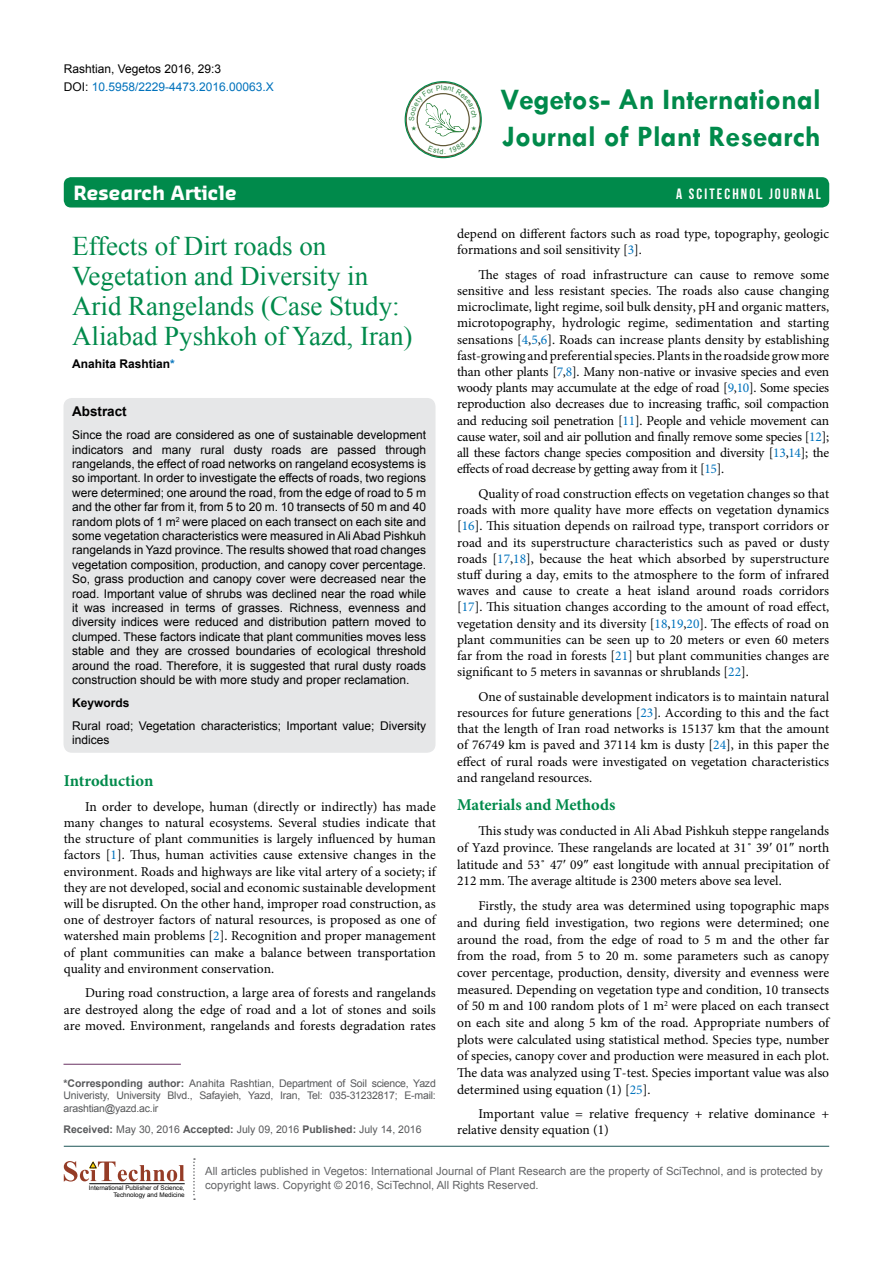
<style>
.page{position:relative;width:893px;height:1263px;background:#fff}
.page>*{position:absolute;margin:0;border:0;box-sizing:border-box;transform-origin:0 0}
.t1{font:700 30px "Tw Cen";color:#008a4b}
.t2{font:27px/30px "Times New Roman";color:#008a4b}
.t3{font:700 19.2px "Sansa";color:#fff}
.t4{font:700 16.5px "Minion Pro";color:#008a4b}
.t5{font:15px "Bebas Neue";letter-spacing:.14em;color:#fff}
.t6{font:13.5px/16.2px "Minion Pro";color:#000;text-align:justify}
.t7{font:700 13.5px "Arial";color:#000}
.t8{font:12px/14.4px "Arial";color:#000;text-align:justify}
.t9{font:12px/18px "Arial";color:#0072bc}
.t10{font:700 12px "Arial";color:#000}
.t11{font:11.25px/13.5px "Arial";color:#636466}
.t12{font:10.5px/12.6px "Arial";letter-spacing:-.02em;color:#58595b;text-align:justify}
.t13{font:10.5px "Arial";color:#58595b}
.t14{font:6.3px/7.6px "Arial";color:#000;text-align:right}
.s1{color:#000}
.s2{color:#0072bc}
.s3{font-weight:700}
.s4{font-family:"Times New Roman"}
</style>
<div class="page">
<div style="left:64px;top:177px;width:765px;height:30px;background:#008a4b;border-radius:7px"></div>
<hr style="left:64px;top:1146px;width:765px;height:1px;background:#1d5557">
<svg style="left:193px;top:1158px;width:2px;height:42px"></svg>
<svg style="left:64px;top:1161px;width:121px;height:20px"></svg>
<hr style="left:89px;top:1183px;width:96px;height:1px;background:#000">
<svg style="left:406px;top:83px;width:74px;height:74px"></svg>
<div style="left:417px;top:94px;width:52px;height:52px;background:#fff;border-radius:50%"></div>
<div style="left:405px;top:81px;width:77px;height:77px;border:1px solid #008a4b;border-radius:50%"></div>
<div style="left:64px;top:398px;width:371px;height:355px;background:#e6e7e8;border-radius:9px"></div>
<hr style="left:64px;top:1064px;width:117px;height:1px;background:#693163">
<svg style="left:428px;top:142px;width:37px;height:12px"></svg>
<svg style="left:409px;top:85px;width:68px;height:51px"></svg>
<p class="t9" style="left:64px;top:60px;width:212px"><span class="s1">Rashtian, Vegetos 2016, 29:3<br>DOI:</span> 10.5958/2229-4473.2016.00063.X</p>
<h1 class="t1" style="left:500px;top:81px;width:322px">Vegetos- An International</h1>
<h1 class="t1" style="left:502px;top:119px;width:320px">Journal of Plant Research</h1>
<h3 class="t3" style="left:74px;top:181px;width:165px">Research Article</h3>
<p class="t5" style="left:676px;top:186px;width:146px">A SCITECHNOL JOURNAL</p>
<h2 class="t2" style="left:72px;top:231px;width:342px">Effects of Dirt roads on<br>Vegetation and Diversity in<br>Arid Rangelands (Case Study:<br>Aliabad Pyshkoh of Yazd, Iran)</h2>
<p class="t10" style="left:72px;top:356px;width:104px">Anahita Rashtian<span class="s2">*</span></p>
<p class="t7" style="left:72px;top:403px;width:56px">Abstract</p>
<p class="t8" style="left:72px;top:428px;width:356px">Since the road are considered as one of sustainable development indicators and many rural dusty roads are passed through rangelands, the effect of road networks on rangeland ecosystems is so important. In order to investigate the effects of roads, two regions were determined; one around the road, from the edge of road to 5 m and the other far from it, from 5 to 20 m. 10 transects of 50 m and 40 random plots of 1 m<sup>2</sup> were placed on each transect on each site and some vegetation characteristics were measured in Ali Abad Pishkuh rangelands in Yazd province. The results showed that road changes vegetation composition, production, and canopy cover percentage.<br>So, grass production and canopy cover were decreased near the road. Important value of shrubs was declined near the road while it was increased in terms of grasses. Richness, evenness and diversity indices were reduced and distribution pattern moved to clumped. These factors indicate that plant communities moves less stable and they are crossed boundaries of ecological threshold around the road. Therefore, it is suggested that rural dusty roads construction should be with more study and proper reclamation.</p>
<p class="t10" style="left:72px;top:695px;width:59px">Keywords</p>
<p class="t8" style="left:72px;top:718px;width:355px">Rural road; Vegetation characteristics; Important value; Diversity indices</p>
<p class="t4" style="left:64px;top:769px;width:91px">Introduction</p>
<p class="t6" style="left:64px;top:798px;width:374px;text-indent:21px">In order to develope, human (directly or indirectly) has made many changes to natural ecosystems. Several studies indicate that the structure of plant communities is largely influenced by human factors [<span class="s2">1</span>]. Thus, human activities cause extensive changes in the environment. Roads and highways are like vital artery of a society; if they are not developed, social and economic sustainable development will be disrupted. On the other hand, improper road construction, as one of destroyer factors of natural resources, is proposed as one of watershed main problems [<span class="s2">2</span>]. Recognition and proper management of plant communities can make a balance between transportation quality and environment conservation.</p>
<p class="t6" style="left:64px;top:985px;width:374px;text-indent:21px">During road construction, a large area of forests and rangelands are destroyed along the edge of road and a lot of stones and soils are moved. Environment, rangelands and forests degradation rates</p>
<p class="t12" style="left:64px;top:1077px;width:374px"><span class="s3">*Corresponding author:</span> Anahita Rashtian, Department of Soil science, Yazd Univeristy, University Blvd., Safayieh, Yazd, Iran, Tel: 035-31232817; E-mail: arashtian@yazd.ac.ir</p>
<p class="t13" style="left:64px;top:1122px;width:359px"><span class="s3">Received:</span> May 30, 2016 <span class="s3">Accepted:</span> July 09, 2016 <span class="s3">Published:</span> July 14, 2016</p>
<p class="t6" style="left:457px;top:225px;width:374px">depend on different factors such as road type, topography, geologic formations and soil sensitivity [<span class="s2">3</span>].</p>
<p class="t6" style="left:457px;top:266px;width:374px;text-indent:21px">The stages of road infrastructure can cause to remove some sensitive and less resistant species. The roads also cause changing microclimate, light regime, soil bulk density, pH and organic matters, microtopography, hydrologic regime, sedimentation and starting sensations [<span class="s2">4</span>,<span class="s2">5</span>,<span class="s2">6</span>]. Roads can increase plants density by establishing fast-growing and preferential species. Plants in the roadside grow more than other plants [<span class="s2">7</span>,<span class="s2">8</span>]. Many non-native or invasive species and even woody plants may accumulate at the edge of road [<span class="s2">9</span>,<span class="s2">10</span>]. Some species reproduction also decreases due to increasing traffic, soil compaction and reducing soil penetration [<span class="s2">11</span>]. People and vehicle movement can cause water, soil and air pollution and finally remove some species [<span class="s2">12</span>]; all these factors change species composition and diversity [<span class="s2">13</span>,<span class="s2">14</span>]; the effects of road decrease by getting away from it [<span class="s2">15</span>].</p>
<p class="t6" style="left:457px;top:486px;width:374px;text-indent:21px">Quality of road construction effects on vegetation changes so that roads with more quality have more effects on vegetation dynamics [<span class="s2">16</span>]. This situation depends on railroad type, transport corridors or road and its superstructure characteristics such as paved or dusty roads [<span class="s2">17</span>,<span class="s2">18</span>], because the heat which absorbed by superstructure stuff during a day, emits to the atmosphere to the form of infrared waves and cause to create a heat island around roads corridors [<span class="s2">17</span>]. This situation changes according to the amount of road effect, vegetation density and its diversity [<span class="s2">18</span>,<span class="s2">19</span>,<span class="s2">20</span>]. The effects of road on plant communities can be seen up to 20 meters or even 60 meters far from the road in forests [<span class="s2">21</span>] but plant communities changes are significant to 5 meters in savannas or shrublands [<span class="s2">22</span>].</p>
<p class="t6" style="left:457px;top:688px;width:374px;text-indent:21px">One of sustainable development indicators is to maintain natural resources for future generations [<span class="s2">23</span>]. According to this and the fact that the length of Iran road networks is 15137 km that the amount of 76749 km is paved and 37114 km is dusty [<span class="s2">24</span>], in this paper the effect of rural roads were investigated on vegetation characteristics and rangeland resources.</p>
<p class="t4" style="left:457px;top:793px;width:160px">Materials and Methods</p>
<p class="t6" style="left:457px;top:823px;width:374px;line-height:16.6px;text-indent:21px">This study was conducted in Ali Abad Pishkuh steppe rangelands of Yazd province. These rangelands are located at 31˚ 39<span class="s4">ʹ</span> 01<span class="s4">″</span> north latitude and 53˚ 47<span class="s4">ʹ</span> 09<span class="s4">″</span> east longitude with annual precipitation of 212 mm. The average altitude is 2300 meters above sea level.</p>
<p class="t6" style="left:457px;top:898px;width:374px;line-height:16.6px;text-indent:21px">Firstly, the study area was determined using topographic maps and during field investigation, two regions were determined; one around the road, from the edge of road to 5 m and the other far from the road, from 5 to 20 m. some parameters such as canopy cover percentage, production, density, diversity and evenness were measured. Depending on vegetation type and condition, 10 transects of 50 m and 100 random plots of 1 m<sup>2</sup> were placed on each transect on each site and along 5 km of the road. Appropriate numbers of plots were calculated using statistical method. Species type, number of species, canopy cover and production were measured in each plot.<br>The data was analyzed using T-test. Species important value was also determined using equation (1) [<span class="s2">25</span>].</p>
<p class="t6" style="left:457px;top:1106px;width:374px;text-indent:21px">Important value = relative frequency + relative dominance + relative density equation (1)</p>
<p class="t14" style="left:89px;top:1184px;width:97px">International Publisher of Science,<br>Technology and Medicine</p>
<p class="t11" style="left:205px;top:1165px;width:619px">All articles published in Vegetos: International Journal of Plant Research are the property of SciTechnol, and is protected by copyright laws. Copyright © 2016, SciTechnol, All Rights Reserved.</p>
</div>
